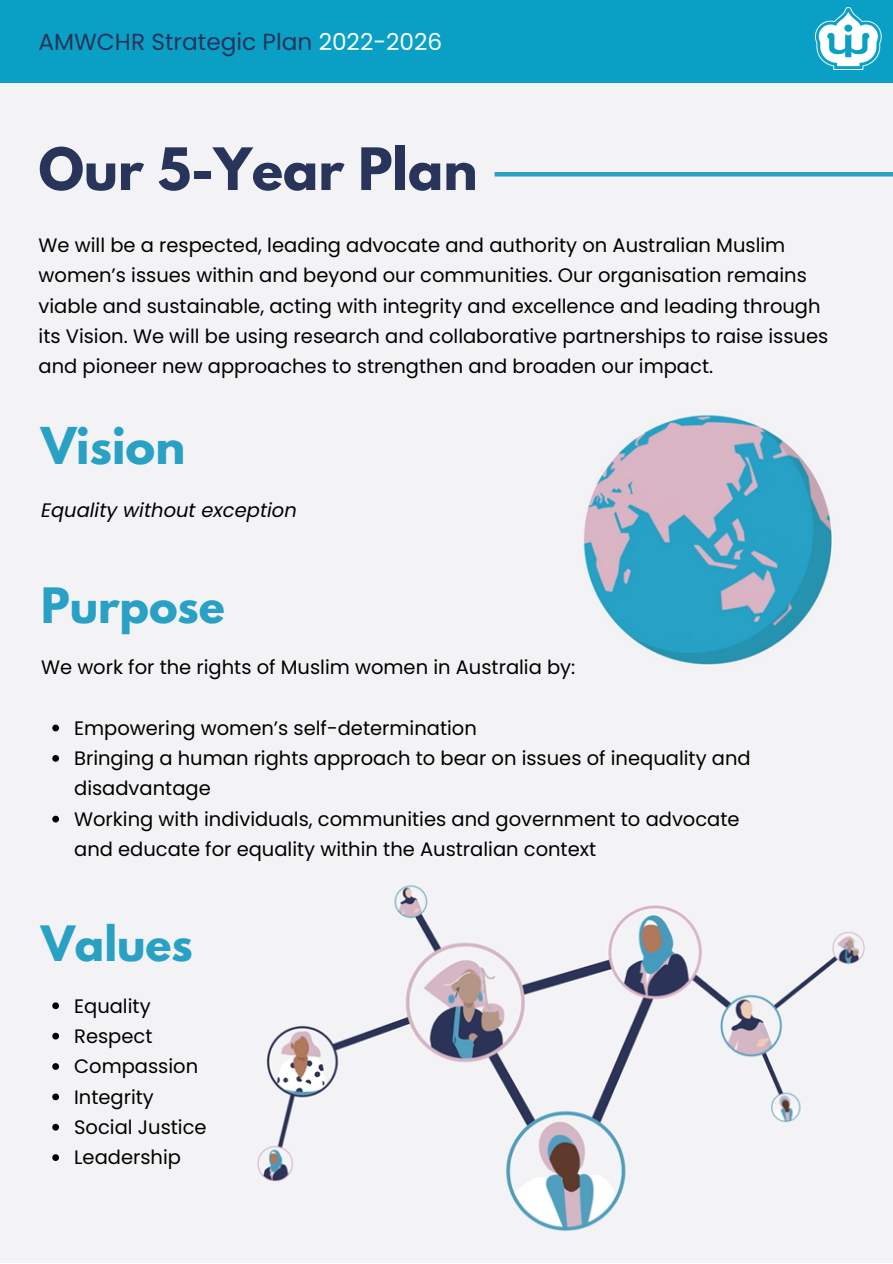
<style>
.page{position:relative;width:893px;height:1264px;background:#fff}
.page>*{position:absolute;margin:0;border:0;box-sizing:border-box;transform-origin:0 0}
.t1{font:700 51.75px "League Spartan";color:#29345b}
.t2{font:700 45px "League Spartan";color:#28a1c4}
.t3{font:700 43.2px "League Spartan";color:#28a1c4}
.t4{font:23.25px "Poppins";color:#29345b}
.t5{font:19.5px/30.3px "Poppins";color:#000}
.t6{font:italic 19.5px "Poppins";color:#000}
.s1{color:#fbfcfc}
</style>
<div class="page">
<div style="left:0;top:0;width:892px;height:1262px;background:#f3f3f5"></div>
<hr style="left:494px;top:172px;width:398px;height:4px;background:#28a1c4">
<div style="left:0;top:0;width:892px;height:82px;background:#0aa0c5"></div>
<img style="left:815px;top:8px;width:67px;height:62px">
<img style="left:257px;top:885px;width:608px;height:347px">
<img style="left:583px;top:414px;width:249px;height:251px">
<svg style="left:52px;top:724px;width:7px;height:7px"></svg>
<svg style="left:52px;top:755px;width:7px;height:6px"></svg>
<svg style="left:52px;top:815px;width:7px;height:7px"></svg>
<svg style="left:52px;top:1002px;width:7px;height:7px"></svg>
<svg style="left:52px;top:1032px;width:7px;height:7px"></svg>
<svg style="left:52px;top:1063px;width:7px;height:6px"></svg>
<svg style="left:52px;top:1093px;width:7px;height:7px"></svg>
<svg style="left:52px;top:1123px;width:7px;height:7px"></svg>
<svg style="left:52px;top:1154px;width:7px;height:6px"></svg>
<p class="t4" style="left:39px;top:25px;width:405px">AMWCHR Strategic Plan <span class="s1">2022-2026</span></p>
<h1 class="t1" style="left:39px;top:143px;width:440px">Our 5-Year Plan</h1>
<p class="t5" style="left:39px;top:230px;width:791px">We will be a respected, leading advocate and authority on Australian Muslim women’s issues within and beyond our communities. Our organisation remains viable and sustainable, acting with integrity and excellence and leading through its Vision. We will be using research and collaborative partnerships to raise issues and pioneer new approaches to strengthen and broaden our impact.</p>
<h2 class="t2" style="left:41px;top:423px;width:145px">Vision</h2>
<p class="t6" style="left:41px;top:497px;width:257px">Equality without exception</p>
<h3 class="t3" style="left:41px;top:583px;width:185px">Purpose</h3>
<p class="t5" style="left:41px;top:652px;width:536px">We work for the rights of Muslim women in Australia by:</p>
<p class="t5" style="left:74px;top:712px;width:678px">Empowering women’s self-determination<br>Bringing a human rights approach to bear on issues of inequality and disadvantage<br>Working with individuals, communities and government to advocate and educate for equality within the Australian context</p>
<h3 class="t3" style="left:41px;top:922px;width:153px">Values</h3>
<p class="t5" style="left:74px;top:990px;width:134px">Equality<br>Respect<br>Compassion<br>Integrity<br>Social Justice<br>Leadership</p>
</div>
